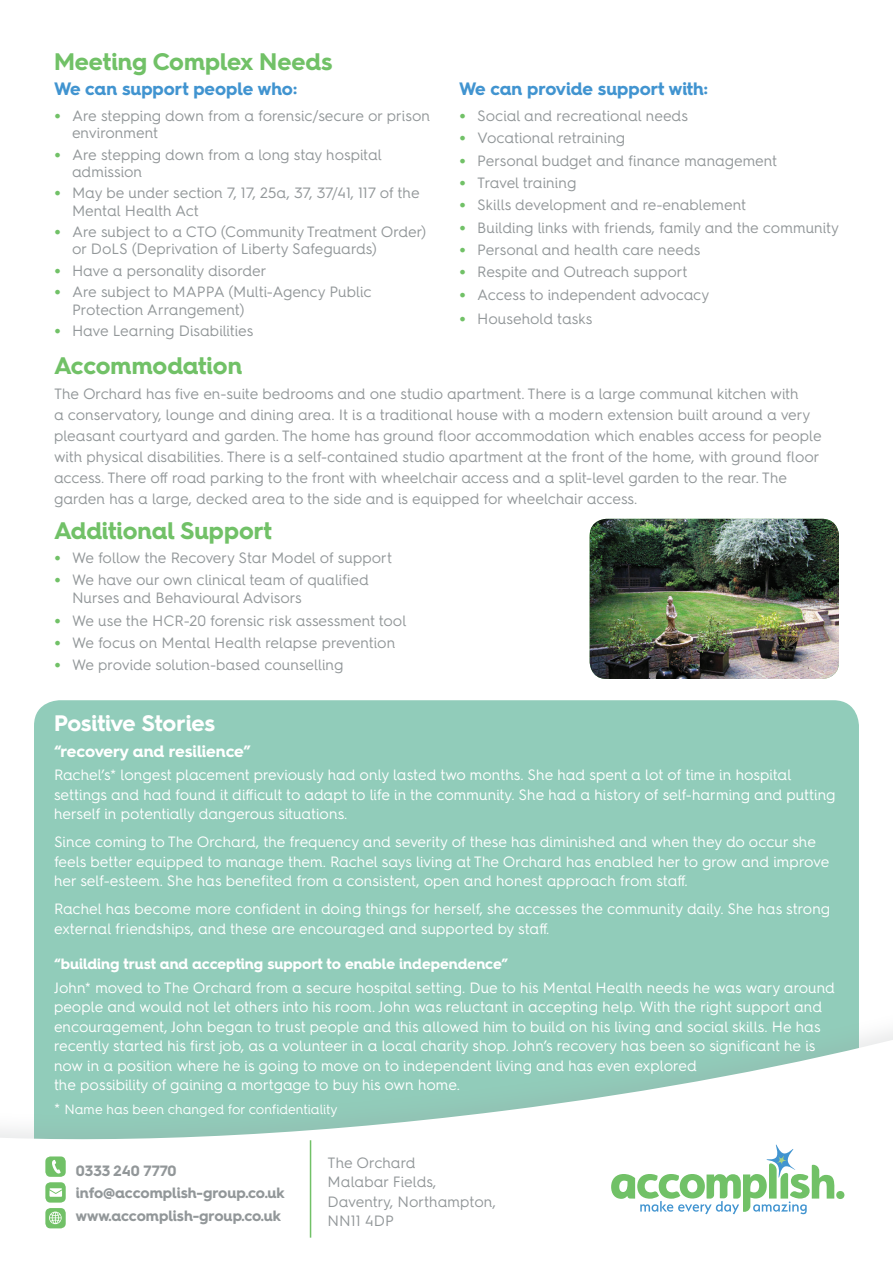
<style>
.page{position:relative;width:893px;height:1263px;background:#fff}
.page>*{position:absolute;margin:0;border:0;box-sizing:border-box;transform-origin:0 0}
.t1{font:700 24px "Hurme Geometric Sans 4";color:#71c167}
.t2{font:700 22.5px "Hurme Geometric Sans 4";letter-spacing:-.005em;color:#fff}
.t3{font:700 18px "Hurme Geometric Sans 4";color:#4194d0}
.t4{font:700 16.5px "Hurme Geometric Sans 4";letter-spacing:-.01em;color:#fff}
.t5{font:15px/17.2px "Hurme Geometric Sans 4";color:#929799}
.t6{font:15px/19.5px "Hurme Geometric Sans 4";color:#fff}
.t7{font:700 15px "Hurme Geometric Sans 4";color:#929799}
.t8{font:700 15px "Hurme Geometric Sans 4";color:#fff}
.t9{font:13.5px "Hurme Geometric Sans 4";color:#fff}
.s1{font-weight:700;font-size:19.5px;color:#71c167}
.s2{font-size:15px}
</style>
<div class="page">
<div style="left:34px;top:700px;width:825px;height:479px;background:#91ccba;border-radius:26px"></div>
<div style="left:0;top:1008px;width:893px;height:255px;background:#929799;opacity:.2"></div>
<svg style="left:0;top:1033px;width:893px;height:230px;fill:#fff"></svg>
<div style="left:836px;top:1191px;width:8px;height:8px;background:#71c167;border-radius:50%"></div>
<svg style="left:611px;top:1144px;width:223px;height:70px"></svg>
<hr style="left:310px;top:1140px;width:1px;height:97px;background:#71c167">
<div style="left:45px;top:1156px;width:21px;height:21px;background:#71c167;border-radius:5px"></div>
<svg style="left:52px;top:1160px;width:9px;height:13px"></svg>
<div style="left:45px;top:1182px;width:21px;height:20px;background:#71c167;border-radius:5px"></div>
<svg style="left:50px;top:1188px;width:12px;height:9px"></svg>
<div style="left:45px;top:1208px;width:21px;height:20px;background:#71c167;border-radius:5px"></div>
<svg style="left:49px;top:1211px;width:13px;height:13px"></svg>
<img style="left:590px;top:519px;width:249px;height:160px">
<p class="t1" style="left:54px;top:45px;width:280px">Meeting Complex Needs</p>
<p class="t3" style="left:54px;top:76px;width:245px">We can support people who:</p>
<p class="t5" style="left:72px;top:106px;width:360px;text-indent:-18px"><span class="s1">•</span> Are stepping down from a forensic/secure or prison environment</p>
<p class="t5" style="left:72px;top:145px;width:312px;text-indent:-18px"><span class="s1">•</span> Are stepping down from a long stay hospital admission</p>
<p class="t5" style="left:72px;top:184px;width:349px;text-indent:-18px"><span class="s1">•</span> May be under section 7, 17, 25a, 37, 37/41, 117 of the<br>Mental Health Act</p>
<p class="t5" style="left:72px;top:223px;width:356px;text-indent:-18px"><span class="s1">•</span> Are subject to a CTO (Community Treatment Order) or DoLS (Deprivation of Liberty Safeguards)</p>
<p class="t5" style="left:54px;top:262px;width:214px"><span class="s1">•</span> Have a personality disorder</p>
<p class="t5" style="left:72px;top:283px;width:301px;text-indent:-18px"><span class="s1">•</span> Are subject to MAPPA (Multi-Agency Public<br>Protection Arrangement)</p>
<p class="t5" style="left:54px;top:322px;width:201px"><span class="s1">•</span> Have Learning Disabilities</p>
<p class="t3" style="left:459px;top:76px;width:250px">We can provide support with:</p>
<p class="t5" style="left:459px;top:106px;width:230px"><span class="s1">•</span> Social and recreational needs</p>
<p class="t5" style="left:459px;top:129px;width:168px"><span class="s1">•</span> Vocational retraining</p>
<p class="t5" style="left:459px;top:151px;width:320px"><span class="s1">•</span> Personal budget and finance management</p>
<p class="t5" style="left:459px;top:174px;width:119px"><span class="s1">•</span> Travel training</p>
<p class="t5" style="left:459px;top:196px;width:288px"><span class="s1">•</span> Skills development and re-enablement</p>
<p class="t5" style="left:459px;top:218px;width:381px"><span class="s1">•</span> Building links with friends, family and the community</p>
<p class="t5" style="left:459px;top:241px;width:243px"><span class="s1">•</span> Personal and health care needs</p>
<p class="t5" style="left:459px;top:263px;width:230px"><span class="s1">•</span> Respite and Outreach support</p>
<p class="t5" style="left:459px;top:285px;width:252px"><span class="s1">•</span> Access to independent advocacy</p>
<p class="t5" style="left:459px;top:310px;width:135px"><span class="s1">•</span> Household tasks</p>
<p class="t1" style="left:54px;top:349px;width:190px">Accommodation</p>
<p class="t5" style="left:54px;top:383px;width:769px;line-height:21px">The Orchard has five en-suite bedrooms and one studio apartment. There is a large communal kitchen with<br>a conservatory, lounge and dining area. It is a traditional house with a modern extension built around a very pleasant courtyard and garden. The home has ground floor accommodation which enables access for people with physical disabilities. There is a self-contained studio apartment at the front of the home, with ground floor access. There off road parking to the front with wheelchair access and a split-level garden to the rear. The garden has a large, decked area to the side and is equipped for wheelchair access.</p>
<p class="t1" style="left:54px;top:513px;width:220px">Additional Support</p>
<p class="t5" style="left:54px;top:549px;width:339px"><span class="s1">•</span> We follow the Recovery Star Model of support</p>
<p class="t5" style="left:72px;top:571px;width:298px;line-height:18px;text-indent:-18px"><span class="s1">•</span> We have our own clinical team of qualified<br>Nurses and Behavioural Advisors</p>
<p class="t5" style="left:54px;top:611px;width:354px"><span class="s1">•</span> We use the HCR-20 forensic risk assessment tool</p>
<p class="t5" style="left:54px;top:633px;width:343px"><span class="s1">•</span> We focus on Mental Health relapse prevention</p>
<p class="t5" style="left:54px;top:656px;width:291px"><span class="s1">•</span> We provide solution-based counselling</p>
<p class="t2" style="left:54px;top:708px;width:163px">Positive Stories</p>
<p class="t4" style="left:54px;top:739px;width:198px">“recovery and resilience”</p>
<p class="t6" style="left:54px;top:765px;width:783px">Rachel’s* longest placement previously had only lasted two months. She had spent a lot of time in hospital settings and had found it difficult to adapt to life in the community. She had a history of self-harming and putting herself in potentially dangerous situations.</p>
<p class="t6" style="left:54px;top:832px;width:777px">Since coming to The Orchard, the frequency and severity of these has diminished and when they do occur she feels better equipped to manage them. Rachel says living at The Orchard has enabled her to grow and improve her self-esteem. She has benefited from a consistent, open and honest approach from staff.</p>
<p class="t6" style="left:54px;top:899px;width:778px">Rachel has become more confident in doing things for herself, she accesses the community daily. She has strong external friendships, and these are encouraged and supported by staff.</p>
<p class="t8" style="left:54px;top:953px;width:456px">“building trust and accepting support to enable independence”</p>
<p class="t6" style="left:54px;top:977px;width:783px">John* moved to The Orchard from a secure hospital setting. Due to his Mental Health needs he was wary around people and would not let others into his room. John was reluctant in accepting help. With the right support and encouragement, John began to trust people and this allowed him to build on his living and social skills. He has recently started his first job, as a volunteer in a local charity shop. John’s recovery has been so significant he is now in a position where he is going to move on to independent living and has even explored<br>the possibility of gaining a mortgage to buy his own home.</p>
<p class="t9" style="left:54px;top:1099px;width:285px"><span class="s2">*</span> Name has been changed for confidentiality</p>
<p class="t7" style="left:76px;top:1160px;width:102px">0333 240 7770</p>
<p class="t7" style="left:76px;top:1182px;width:210px">info@accomplish-group.co.uk</p>
<p class="t7" style="left:76px;top:1205px;width:207px">www.accomplish-group.co.uk</p>
<p class="t5" style="left:328px;top:1152px;width:170px;line-height:19.5px">The Orchard<br>Malabar Fields,<br>Daventry, Northampton,<br>NN11 4DP</p>
</div>
